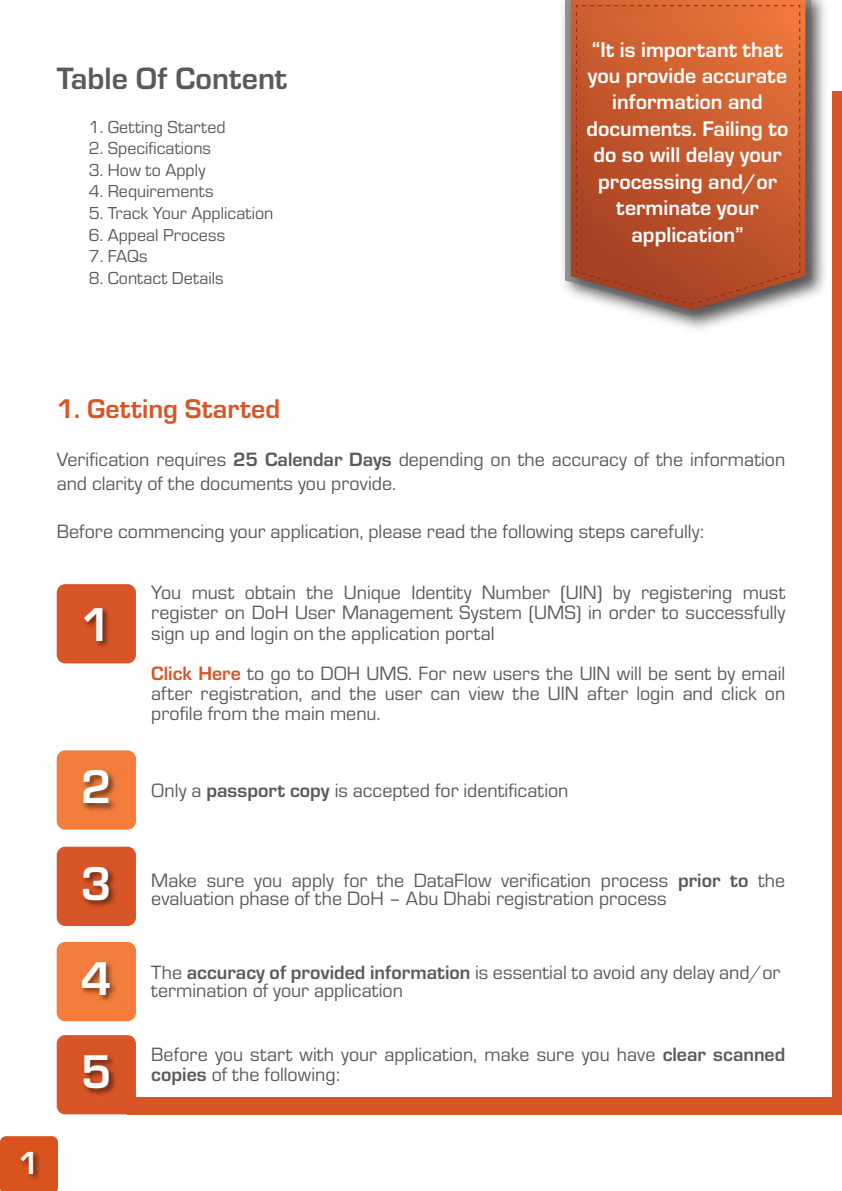
<style>
.page{position:relative;width:842px;height:1191px;background:#fff}
.page>*{position:absolute;margin:0;border:0;box-sizing:border-box;transform-origin:0 0}
.t1{font:700 49.2px "Eurostile";color:#fff}
.t2{font:700 33.2px "Eurostile";color:#fff}
.t3{font:700 32px "Eurostile";color:#595a5c}
.t4{font:700 28px "Eurostile";letter-spacing:.005em;color:#d85527}
.t5{font:700 22px/26.4px "Eurostile";color:#fff;text-align:center}
.t6{font:20px/20px "Eurostile";color:#595a5c}
.t7{font:18px "Eurostile";color:#595a5c}
.s1{font-weight:700}
.s2{font-weight:700;color:#d85527}
</style>
<div class="page">
<div style="left:832px;top:91px;width:10px;height:21px;background:#d85527"></div>
<img style="left:564px;top:0;width:259px;height:327px">
<svg style="left:575px;top:5px;width:226px;height:300px;background:#c25a31"></svg>
<div style="left:57px;top:584px;width:79px;height:79px;background:#d85527;border-radius:9px"></div>
<img style="left:85px;top:608px;width:24px;height:39px">
<div style="left:57px;top:750px;width:79px;height:79px;background:#f27d3c;border-radius:9px"></div>
<img style="left:83px;top:771px;width:32px;height:40px">
<div style="left:57px;top:846px;width:79px;height:80px;background:#d85527;border-radius:9px"></div>
<img style="left:83px;top:866px;width:33px;height:41px">
<div style="left:57px;top:1035px;width:79px;height:79px;background:#d85527;border-radius:9px"></div>
<img style="left:84px;top:1056px;width:32px;height:39px">
<div style="left:57px;top:942px;width:79px;height:79px;background:#f27d3c;border-radius:9px"></div>
<img style="left:81px;top:962px;width:35px;height:39px">
<div style="left:128px;top:1097px;width:714px;height:17px;background:#d85527"></div>
<div style="left:832px;top:103px;width:10px;height:1002px;background:#d85527"></div>
<svg style="left:0;top:1136px;width:58px;height:55px"></svg>
<img style="left:14px;top:1142px;width:36px;height:49px">
<h3 class="t3" style="left:57px;top:56px;width:232px">Table Of Content</h3>
<p class="t7" style="left:89px;top:115px;width:138px">1. Getting Started</p>
<p class="t7" style="left:89px;top:136px;width:124px">2. Specifications</p>
<p class="t7" style="left:89px;top:158px;width:118px">3. How to Apply</p>
<p class="t7" style="left:89px;top:180px;width:126px">4. Requirements</p>
<p class="t7" style="left:89px;top:201px;width:186px">5. Track Your Application</p>
<p class="t7" style="left:89px;top:223px;width:138px">6. Appeal Process</p>
<p class="t7" style="left:89px;top:244px;width:61px">7. FAQs</p>
<p class="t7" style="left:89px;top:266px;width:136px">8. Contact Details</p>
<p class="t5" style="left:586px;top:35px;width:204px">“It is important that you provide accurate information and documents. Failing to do so will delay your processing and/or terminate your application”</p>
<h3 class="t4" style="left:57px;top:389px;width:225px">1. Getting Started</h3>
<p class="t6" style="left:57px;top:447px;width:730px;line-height:24px">Verification requires <span class="s1">25 Calendar Days</span> depending on the accuracy of the information and clarity of the documents you provide.</p>
<p class="t6" style="left:57px;top:521px;width:649px">Before commencing your application, please read the following steps carefully:</p>
<h1 class="t1" style="left:81px;top:589px;width:32px">1</h1>
<h1 class="t1" style="left:81px;top:752px;width:32px">2</h1>
<h1 class="t1" style="left:81px;top:848px;width:32px">3</h1>
<h1 class="t1" style="left:81px;top:943px;width:32px">4</h1>
<h1 class="t1" style="left:81px;top:1036px;width:32px">5</h1>
<p class="t6" style="left:151px;top:582px;width:635px;text-align:justify">You must obtain the Unique Identity Number (UIN) by registering must register on DoH User Management System (UMS) in order to successfully sign up and login on the application portal</p>
<p class="t6" style="left:151px;top:662px;width:635px;text-align:justify"><span class="s2">Click Here</span> to go to DOH UMS. For new users the UIN will be sent by email after registration, and the user can view the UIN after login and click on profile from the main menu.</p>
<p class="t6" style="left:151px;top:780px;width:419px">Only a <span class="s1">passport copy</span> is accepted for identification</p>
<p class="t6" style="left:151px;top:870px;width:635px;line-height:18px">Make sure you apply for the DataFlow verification process <span class="s1">prior to</span> the evaluation phase of the DoH – Abu Dhabi registration process</p>
<p class="t6" style="left:151px;top:962px;width:631px;line-height:18px">The <span class="s1">accuracy of provided information</span> is essential to avoid any delay and/or termination of your application</p>
<p class="t6" style="left:151px;top:1043px;width:635px">Before you start with your application, make sure you have <span class="s1">clear scanned copies</span> of the following:</p>
<h2 class="t2" style="left:19px;top:1139px;width:22px">1</h2>
</div>
